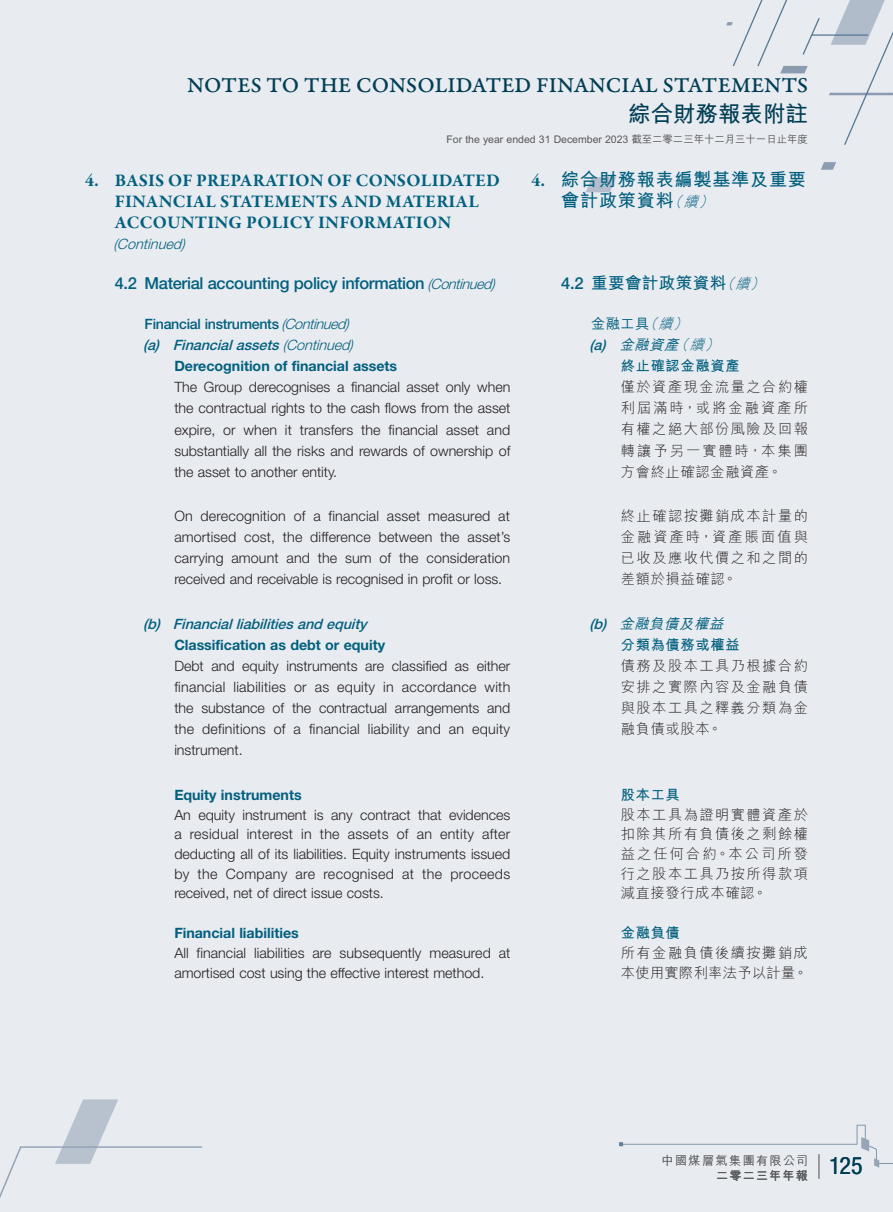
<style>
.page{position:relative;width:893px;height:1212px;background:#e8ebf0}
.page>*{position:absolute;margin:0;border:0;box-sizing:border-box;transform-origin:0 0}
.t1{font:condensed 24px "Helvetica Neue LT Std";color:#013e55}
.t2{font:22.5px "Garamond Premr Pro Med Capt";color:#013e55}
.t3{font:700 22.5px "M Hei HK";color:#013e55}
.t4{font:700 18px/21px "Garamond Premr Pro";letter-spacing:.01em;color:#02607f}
.t5{font:700 18px/21px "M Hei HK";letter-spacing:.05em;color:#02607f}
.t6{font:500 16.5px "Helvetica Neue LT Std";letter-spacing:-.02em;color:#02607f}
.t7{font:700 16.5px "M Hei HK";letter-spacing:.03em;color:#02607f}
.t8{font:300 14.25px/21px "Helvetica Neue LT Std";color:#231f20;text-align:justify}
.t9{font:300 14.25px/21px "M Hei HK";letter-spacing:.105em;color:#231f20;text-align:justify}
.t10{font:700 14.25px "Helvetica Neue LT Std";color:#02607f}
.t11{font:italic 500 14.25px "Helvetica Neue LT Std";color:#02607f}
.t12{font:700 14.25px/21px "M Hei HK";letter-spacing:.05em;color:#02607f}
.t13{font:500 14.25px "Helvetica Neue LT Std";letter-spacing:-.02em;color:#02607f}
.t14{font:300 14.25px/19.6px "M Hei HK";letter-spacing:.065em;color:#231f20}
.t15{font:italic 300 14.25px "Helvetica Neue LT Std";color:#02607f}
.t16{font:italic 500 14.25px "M Hei HK";color:#02607f}
.t17{font:500 14.25px "M Hei HK";color:#02607f}
.t18{font:300 12px "M Hei HK";letter-spacing:.125em;color:#57585a}
.t19{font:700 12px "M Hei HK";letter-spacing:.115em;color:#57585a}
.t20{font:500 10.5px "M Hei HK";color:#57585a}
.s1{font-family:"Garamond Premr Pro"}
.s2{font-weight:300;font-style:italic;font-size:14.25px}
.s3{font-weight:300;font-style:italic}
.s4{font-weight:300}
.s5{font-family:"Helvetica Neue LT Std";font-weight:500}
.s6{font-family:"Helvetica Neue LT Std"}
.s7{font-family:"Helvetica Neue LT Std";font-weight:500;font-style:italic}
.s8{font-weight:500;font-style:italic}
</style>
<div class="page">
<svg style="left:819px;top:1154px;width:1px;height:25px"></svg>
<h2 class="t2" style="left:187px;top:72px;width:622px">NOTES TO THE CONSOLIDATED FINANCIAL STATEMENTS</h2>
<h2 class="t3" style="left:628px;top:97px;width:181px">綜合財務報表附註</h2>
<p class="t20" style="left:446px;top:131px;width:363px">For the year ended 31 December 2023 截至二零二三年十二月三十一日止年度</p>
<p class="t5" style="left:561px;top:167px;width:246px;text-indent:-30px"><span class="s1">4.</span> 綜合財務報表編製基準及重要會計政策資料<span class="s2">（續）</span></p>
<p class="t4" style="left:115px;top:170px;width:387px;text-indent:-30px">4. BASIS OF PREPARATION OF CONSOLIDATED<br>FINANCIAL STATEMENTS AND MATERIAL<br>ACCOUNTING POLICY INFORMATION</p>
<p class="t15" style="left:113px;top:235px;width:74px">(Continued)</p>
<p class="t6" style="left:115px;top:274px;width:383px">4.2 Material accounting policy information <span class="s2">(Continued)</span></p>
<p class="t13" style="left:145px;top:316px;width:207px">Financial instruments <span class="s3">(Continued)</span></p>
<p class="t11" style="left:143px;top:337px;width:212px">(a) Financialassets<span class="s4">(Continued)</span></p>
<p class="t10" style="left:174px;top:358px;width:224px">Derecognition of financial assets</p>
<p class="t8" style="left:174px;top:377px;width:338px">The Group derecognises a financial asset only when the contractual rights to the cash flows from the asset expire, or when it transfers the financial asset and substantially all the risks and rewards of ownership of the asset to another entity.</p>
<p class="t8" style="left:174px;top:505px;width:337px">On derecognition of a financial asset measured at amortised cost, the difference between the asset’s carrying amount and the sum of the consideration received and receivable is recognised in profit or loss.</p>
<p class="t11" style="left:143px;top:615px;width:225px">(b) Financialliabilitiesand equity</p>
<p class="t10" style="left:174px;top:636px;width:212px">Classification as debt or equity</p>
<p class="t8" style="left:174px;top:655px;width:338px">Debt and equity instruments are classified as either financial liabilities or as equity in accordance with the substance of the contractual arrangements and the definitions of a financial liability and an equity instrument.</p>
<p class="t10" style="left:174px;top:786px;width:129px">Equity instruments</p>
<p class="t8" style="left:174px;top:804px;width:338px;line-height:19.6px">An equity instrument is any contract that evidences a residual interest in the assets of an entity after deducting all of its liabilities. Equity instruments issued by the Company are recognised at the proceeds received, net of direct issue costs.</p>
<p class="t10" style="left:174px;top:924px;width:126px">Financial liabilities</p>
<p class="t8" style="left:174px;top:943px;width:338px;line-height:19.6px">All financial liabilities are subsequently measured at amortised cost using the effective interest method.</p>
<p class="t7" style="left:561px;top:271px;width:208px"><span class="s5">4.2</span> 重要會計政策資料<span class="s2">（續）</span></p>
<p class="t17" style="left:591px;top:314px;width:102px">金融工具<span class="s3">（續）</span></p>
<p class="t16" style="left:590px;top:335px;width:135px"><span class="s6">(a)</span> 金融資產<span class="s4">（續）</span></p>
<p class="t12" style="left:621px;top:354px;width:120px">終止確認金融資產</p>
<p class="t9" style="left:621px;top:376px;width:189px">僅於資產現金流量之合約權利屆滿時，或將金融資產所有權之絕大部份風險及回報轉讓予另一實體時，本集團方會終止確認金融資產。</p>
<p class="t9" style="left:621px;top:505px;width:189px">終止確認按攤銷成本計量的金融資產時，資產賬面值與已收及應收代價之和之間的差額於損益確認。</p>
<p class="t12" style="left:621px;top:612px;width:120px;text-indent:-31px"><span class="s7">(b)</span> <span class="s8">金融負債及權益</span>分類為債務或權益</p>
<p class="t9" style="left:621px;top:655px;width:189px">債務及股本工具乃根據合約安排之實際內容及金融負債與股本工具之釋義分類為金融負債或股本。</p>
<p class="t12" style="left:621px;top:783px;width:61px">股本工具</p>
<p class="t9" style="left:621px;top:804px;width:189px;line-height:19.6px">股本工具為證明實體資產於扣除其所有負債後之剩餘權益之任何合約。本公司所發行之股本工具乃按所得款項減直接發行成本確認。</p>
<p class="t12" style="left:621px;top:921px;width:61px">金融負債</p>
<p class="t14" style="left:621px;top:943px;width:189px">所有金融負債後續按攤銷成本使用實際利率法予以計量。</p>
<p class="t18" style="left:662px;top:1154px;width:147px">中國煤層氣集團有限公司</p>
<p class="t19" style="left:716px;top:1167px;width:93px">二零二三年年報</p>
<h1 class="t1" style="left:829px;top:1152px;width:35px">125</h1>
</div>
